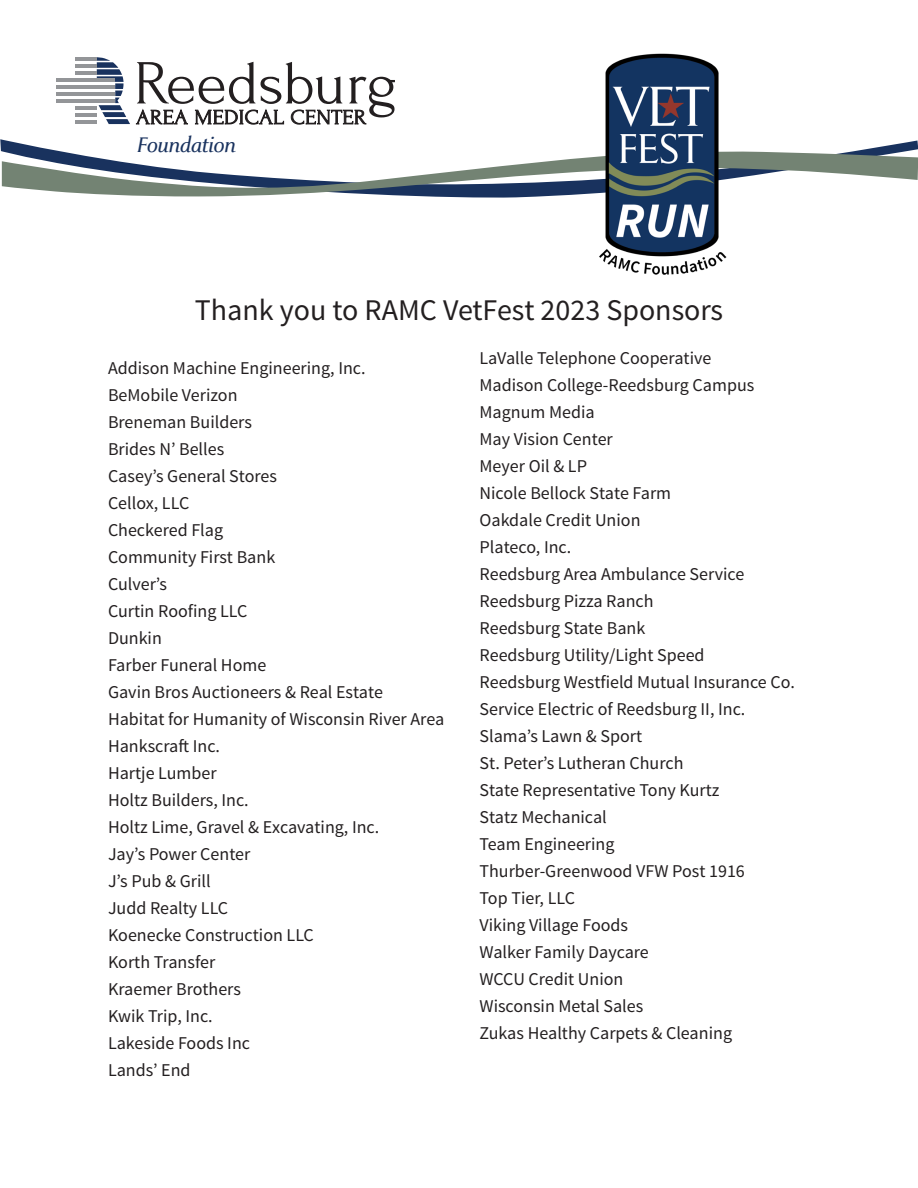
<style>
.page{position:relative;width:918px;height:1188px;background:#fff}
.page>*{position:absolute;margin:0;border:0;box-sizing:border-box;transform-origin:0 0}
.t1{font:30px "Source Sans Pro";color:#231f20}
.t2{font:italic 300 19.5px "Pompei Pro";color:#19325e}
.t3{font:18px "Source Sans Pro";color:#231f20}
</style>
<div class="page">
<svg style="left:0;top:139px;width:918px;height:59px"></svg>
<svg style="left:2px;top:151px;width:916px;height:46px"></svg>
<svg style="left:136px;top:62px;width:259px;height:63px"></svg>
<svg style="left:97px;top:57px;width:33px;height:67px"></svg>
<hr style="left:76px;top:57px;width:21px;height:4px;background:#939598">
<hr style="left:76px;top:64px;width:21px;height:4px;background:#939598">
<hr style="left:76px;top:71px;width:21px;height:4px;background:#939598">
<hr style="left:57px;top:78px;width:58px;height:4px;background:#939598">
<hr style="left:57px;top:85px;width:58px;height:4px;background:#939598">
<hr style="left:57px;top:93px;width:58px;height:3px;background:#939598">
<hr style="left:57px;top:99px;width:58px;height:4px;background:#939598">
<hr style="left:76px;top:107px;width:21px;height:3px;background:#939598">
<hr style="left:76px;top:114px;width:21px;height:3px;background:#939598">
<hr style="left:76px;top:121px;width:21px;height:3px;background:#939598">
<img style="left:544px;top:53px;width:235px;height:222px">
<p class="t2" style="left:138px;top:132px;width:100px">Foundation</p>
<p class="t1" style="left:195px;top:291px;width:530px">Thank you to RAMC VetFest 2023 Sponsors</p>
<p class="t3" style="left:108px;top:356px;width:259px">Addison Machine Engineering, Inc.</p>
<p class="t3" style="left:108px;top:383px;width:131px">BeMobile Verizon</p>
<p class="t3" style="left:108px;top:410px;width:145px">Breneman Builders</p>
<p class="t3" style="left:108px;top:437px;width:118px">Brides N’ Belles</p>
<p class="t3" style="left:108px;top:464px;width:171px">Casey’s General Stores</p>
<p class="t3" style="left:108px;top:491px;width:83px">Cellox, LLC</p>
<p class="t3" style="left:108px;top:518px;width:117px">Checkered Flag</p>
<p class="t3" style="left:108px;top:545px;width:169px">Community First Bank</p>
<p class="t3" style="left:108px;top:572px;width:61px">Culver’s</p>
<p class="t3" style="left:108px;top:599px;width:141px">Curtin Roofing LLC</p>
<p class="t3" style="left:108px;top:626px;width:55px">Dunkin</p>
<p class="t3" style="left:108px;top:653px;width:160px">Farber Funeral Home</p>
<p class="t3" style="left:108px;top:680px;width:276px">Gavin Bros Auctioneers &amp; Real Estate</p>
<p class="t3" style="left:108px;top:707px;width:338px">Habitat for Humanity of Wisconsin River Area</p>
<p class="t3" style="left:108px;top:734px;width:114px">Hankscraft Inc.</p>
<p class="t3" style="left:108px;top:761px;width:110px">Hartje Lumber</p>
<p class="t3" style="left:108px;top:788px;width:142px">Holtz Builders, Inc.</p>
<p class="t3" style="left:108px;top:815px;width:273px">Holtz Lime, Gravel &amp; Excavating, Inc.</p>
<p class="t3" style="left:108px;top:842px;width:144px">Jay’s Power Center</p>
<p class="t3" style="left:108px;top:869px;width:104px">J’s Pub &amp; Grill</p>
<p class="t3" style="left:108px;top:896px;width:122px">Judd Realty LLC</p>
<p class="t3" style="left:108px;top:923px;width:207px">Koenecke Construction LLC</p>
<p class="t3" style="left:108px;top:950px;width:109px">Korth Transfer</p>
<p class="t3" style="left:108px;top:977px;width:134px">Kraemer Brothers</p>
<p class="t3" style="left:108px;top:1004px;width:106px">Kwik Trip, Inc.</p>
<p class="t3" style="left:108px;top:1031px;width:144px">Lakeside Foods Inc</p>
<p class="t3" style="left:108px;top:1058px;width:84px">Lands’ End</p>
<p class="t3" style="left:480px;top:347px;width:233px">LaValle Telephone Cooperative</p>
<p class="t3" style="left:480px;top:374px;width:276px">Madison College-Reedsburg Campus</p>
<p class="t3" style="left:480px;top:401px;width:117px">Magnum Media</p>
<p class="t3" style="left:480px;top:428px;width:135px">May Vision Center</p>
<p class="t3" style="left:480px;top:455px;width:109px">Meyer Oil &amp; LP</p>
<p class="t3" style="left:480px;top:482px;width:193px">Nicole Bellock State Farm</p>
<p class="t3" style="left:480px;top:509px;width:163px">Oakdale Credit Union</p>
<p class="t3" style="left:480px;top:536px;width:93px">Plateco, Inc.</p>
<p class="t3" style="left:480px;top:563px;width:266px">Reedsburg Area Ambulance Service</p>
<p class="t3" style="left:480px;top:590px;width:176px">Reedsburg Pizza Ranch</p>
<p class="t3" style="left:480px;top:617px;width:167px">Reedsburg State Bank</p>
<p class="t3" style="left:480px;top:644px;width:227px">Reedsburg Utility/Light Speed</p>
<p class="t3" style="left:480px;top:671px;width:317px">Reedsburg Westfield Mutual Insurance Co.</p>
<p class="t3" style="left:480px;top:698px;width:267px">Service Electric of Reedsburg II, Inc.</p>
<p class="t3" style="left:480px;top:725px;width:164px">Slama’s Lawn &amp; Sport</p>
<p class="t3" style="left:480px;top:752px;width:205px">St. Peter’s Lutheran Church</p>
<p class="t3" style="left:480px;top:779px;width:241px">State Representative Tony Kurtz</p>
<p class="t3" style="left:480px;top:806px;width:129px">Statz Mechanical</p>
<p class="t3" style="left:480px;top:833px;width:137px">Team Engineering</p>
<p class="t3" style="left:480px;top:860px;width:267px">Thurber-Greenwood VFW Post 1916</p>
<p class="t3" style="left:480px;top:887px;width:97px">Top Tier, LLC</p>
<p class="t3" style="left:480px;top:914px;width:150px">Viking Village Foods</p>
<p class="t3" style="left:480px;top:941px;width:171px">Walker Family Daycare</p>
<p class="t3" style="left:480px;top:968px;width:145px">WCCU Credit Union</p>
<p class="t3" style="left:480px;top:995px;width:165px">Wisconsin Metal Sales</p>
<p class="t3" style="left:480px;top:1022px;width:254px">Zukas Healthy Carpets &amp; Cleaning</p>
</div>
